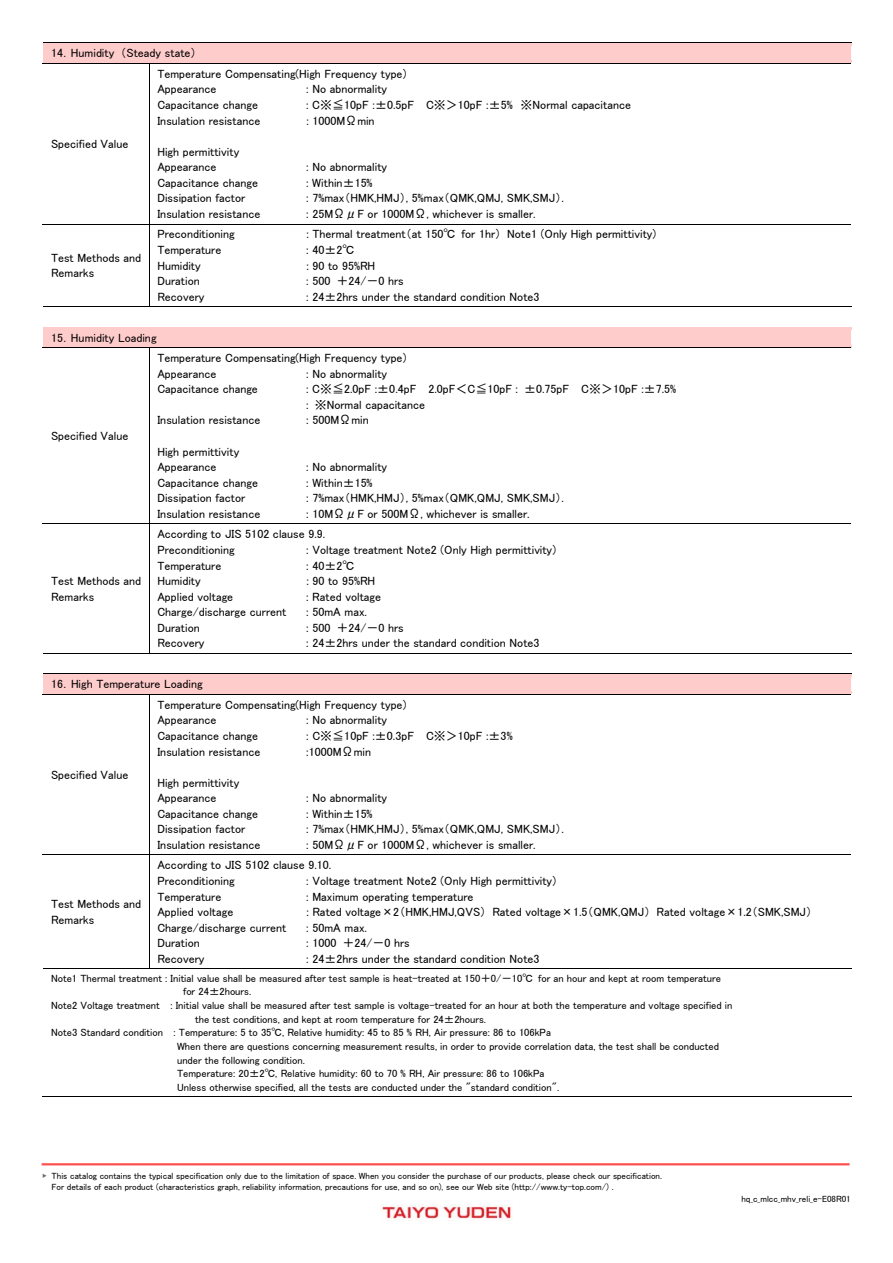
<style>
.page{position:relative;width:893px;height:1263px;background:#fff}
.page>*{position:absolute;margin:0;border:0;box-sizing:border-box;transform-origin:0 0}
.t1{font:12px/15.6px "MS P Gothic";color:#000}
.t2{font:10.5px "MS P Gothic";letter-spacing:-.005em;color:#000}
.t3{font:9px/11.7px "MS P Gothic";color:#000}
.s1{font-family:"MS Gothic"}
.s2{color:#717071}
</style>
<div class="page">
<img style="left:381px;top:1205px;width:131px;height:15px">
<hr style="left:42px;top:1163px;width:807px;height:2px;background:#ff5050">
<svg style="left:43px;top:43px;width:808px;height:23px;background:#fdcfcf"></svg>
<hr style="left:150px;top:63px;width:701px;height:1px;background:#000">
<hr style="left:149px;top:66px;width:1px;height:158px;background:#000">
<hr style="left:43px;top:224px;width:106px;height:1px;background:#000">
<hr style="left:150px;top:224px;width:701px;height:1px;background:#000">
<hr style="left:149px;top:227px;width:1px;height:79px;background:#000">
<hr style="left:43px;top:306px;width:808px;height:1px;background:#000">
<hr style="left:43px;top:327px;width:808px;height:1px;background:#000">
<svg style="left:43px;top:328px;width:808px;height:22px;background:#fdcfcf"></svg>
<hr style="left:150px;top:347px;width:701px;height:1px;background:#000">
<hr style="left:149px;top:350px;width:1px;height:174px;background:#000">
<hr style="left:43px;top:524px;width:106px;height:1px;background:#000">
<hr style="left:150px;top:524px;width:701px;height:1px;background:#000">
<hr style="left:149px;top:526px;width:1px;height:127px;background:#000">
<hr style="left:43px;top:653px;width:808px;height:1px;background:#000">
<hr style="left:43px;top:673px;width:808px;height:1px;background:#000">
<svg style="left:43px;top:674px;width:808px;height:23px;background:#fdcfcf"></svg>
<hr style="left:150px;top:694px;width:701px;height:1px;background:#000">
<hr style="left:149px;top:697px;width:1px;height:158px;background:#000">
<hr style="left:43px;top:855px;width:106px;height:1px;background:#000">
<hr style="left:150px;top:855px;width:701px;height:1px;background:#000">
<hr style="left:149px;top:857px;width:1px;height:111px;background:#000">
<hr style="left:43px;top:968px;width:808px;height:1px;background:#000">
<hr style="left:42px;top:1096px;width:809px;height:1px;background:#000">
<p class="t1" style="left:51px;top:45px;width:147px">14．Humidity （Steady state）</p>
<p class="t1" style="left:51px;top:136px;width:79px">Specified Value</p>
<p class="t1" style="left:51px;top:250px;width:92px">Test Methods and<br>Remarks</p>
<p class="t1" style="left:157px;top:66px;width:250px">Temperature Compensating(High Frequency type)<br>Appearance</p>
<p class="t1" style="left:306px;top:81px;width:83px">: No abnormality</p>
<p class="t1" style="left:157px;top:97px;width:102px">Capacitance change</p>
<p class="t1" style="left:306px;top:97px;width:326px">: C※≦10pF :±0.5pF C※＞10pF :±5% ※Normal capacitance</p>
<p class="t1" style="left:157px;top:112px;width:105px">Insulation resistance</p>
<p class="t1" style="left:306px;top:112px;width:70px">: 1000M<span class="s1">Ω</span>min</p>
<p class="t1" style="left:157px;top:144px;width:84px">High permittivity<br>Appearance</p>
<p class="t1" style="left:306px;top:159px;width:83px">: No abnormality</p>
<p class="t1" style="left:157px;top:175px;width:102px">Capacitance change</p>
<p class="t1" style="left:306px;top:175px;width:68px">: Within±15%</p>
<p class="t1" style="left:157px;top:190px;width:89px">Dissipation factor</p>
<p class="t1" style="left:306px;top:190px;width:259px">: 7%max（HMK,HMJ）, 5%max（QMK,QMJ, SMK,SMJ）.</p>
<p class="t1" style="left:157px;top:206px;width:104px">Insulation resistance</p>
<p class="t1" style="left:306px;top:206px;width:231px">: 25M<span class="s1">Ωμ</span>F or 1000M<span class="s1">Ω</span>, whichever is smaller.</p>
<p class="t1" style="left:157px;top:226px;width:79px">Preconditioning</p>
<p class="t1" style="left:306px;top:226px;width:351px">: Thermal treatment（at 150℃ for 1hr） Note1 (Only High permittivity)</p>
<p class="t1" style="left:157px;top:242px;width:66px">Temperature</p>
<p class="t1" style="left:306px;top:242px;width:50px">: 40±2℃</p>
<p class="t1" style="left:157px;top:257px;width:45px">Humidity</p>
<p class="t1" style="left:306px;top:257px;width:70px">: 90 to 95%RH</p>
<p class="t1" style="left:157px;top:273px;width:44px">Duration</p>
<p class="t1" style="left:306px;top:273px;width:99px">: 500 ＋24/－0 hrs</p>
<p class="t1" style="left:157px;top:289px;width:49px">Recovery</p>
<p class="t1" style="left:306px;top:289px;width:235px">: 24±2hrs under the standard condition Note3</p>
<p class="t1" style="left:51px;top:330px;width:107px">15．Humidity Loading</p>
<p class="t1" style="left:51px;top:428px;width:79px">Specified Value</p>
<p class="t1" style="left:157px;top:350px;width:250px">Temperature Compensating(High Frequency type)<br>Appearance</p>
<p class="t1" style="left:306px;top:366px;width:83px">: No abnormality</p>
<p class="t1" style="left:157px;top:381px;width:102px">Capacitance change</p>
<p class="t1" style="left:306px;top:381px;width:372px">: C※≦2.0pF :±0.4pF 2.0pF＜C≦10pF : ±0.75pF C※＞10pF :±7.5% : ※Normal capacitance</p>
<p class="t1" style="left:157px;top:412px;width:104px">Insulation resistance</p>
<p class="t1" style="left:306px;top:412px;width:64px">: 500M<span class="s1">Ω</span>min</p>
<p class="t1" style="left:157px;top:443px;width:84px">High permittivity<br>Appearance</p>
<p class="t1" style="left:306px;top:459px;width:83px">: No abnormality</p>
<p class="t1" style="left:157px;top:475px;width:102px">Capacitance change</p>
<p class="t1" style="left:306px;top:475px;width:68px">: Within±15%</p>
<p class="t1" style="left:157px;top:490px;width:90px">Dissipation factor</p>
<p class="t1" style="left:306px;top:490px;width:259px">: 7%max（HMK,HMJ）, 5%max（QMK,QMJ, SMK,SMJ）.</p>
<p class="t1" style="left:157px;top:506px;width:104px">Insulation resistance</p>
<p class="t1" style="left:306px;top:506px;width:225px">: 10M<span class="s1">Ωμ</span>F or 500M<span class="s1">Ω</span>, whichever is smaller.</p>
<p class="t1" style="left:157px;top:526px;width:169px">According to JIS 5102 clause 9.9.<br>Preconditioning</p>
<p class="t1" style="left:306px;top:542px;width:251px">: Voltage treatment Note2 (Only High permittivity)</p>
<p class="t1" style="left:157px;top:557px;width:66px">Temperature</p>
<p class="t1" style="left:306px;top:557px;width:50px">: 40±2℃</p>
<p class="t1" style="left:157px;top:573px;width:45px">Humidity</p>
<p class="t1" style="left:306px;top:573px;width:70px">: 90 to 95%RH</p>
<p class="t1" style="left:157px;top:588px;width:77px">Applied voltage</p>
<p class="t1" style="left:306px;top:588px;width:76px">: Rated voltage</p>
<p class="t1" style="left:157px;top:604px;width:131px">Charge/discharge current</p>
<p class="t1" style="left:306px;top:604px;width:62px">: 50mA max.</p>
<p class="t1" style="left:157px;top:620px;width:44px">Duration</p>
<p class="t1" style="left:306px;top:620px;width:99px">: 500 ＋24/－0 hrs</p>
<p class="t1" style="left:157px;top:635px;width:49px">Recovery</p>
<p class="t1" style="left:306px;top:635px;width:235px">: 24±2hrs under the standard condition Note3</p>
<p class="t1" style="left:51px;top:676px;width:153px">16．High Temperature Loading</p>
<p class="t1" style="left:51px;top:573px;width:92px">Test Methods and<br>Remarks</p>
<p class="t1" style="left:51px;top:767px;width:79px">Specified Value</p>
<p class="t1" style="left:157px;top:697px;width:250px">Temperature Compensating(High Frequency type)<br>Appearance</p>
<p class="t1" style="left:306px;top:712px;width:83px">: No abnormality</p>
<p class="t1" style="left:157px;top:728px;width:102px">Capacitance change</p>
<p class="t1" style="left:306px;top:728px;width:208px">: C※≦10pF :±0.3pF C※＞10pF :±3%</p>
<p class="t1" style="left:157px;top:743px;width:104px">Insulation resistance</p>
<p class="t1" style="left:306px;top:743px;width:66px">:1000M<span class="s1">Ω</span>min</p>
<p class="t1" style="left:157px;top:774px;width:84px">High permittivity<br>Appearance</p>
<p class="t1" style="left:306px;top:790px;width:83px">: No abnormality</p>
<p class="t1" style="left:157px;top:806px;width:102px">Capacitance change</p>
<p class="t1" style="left:306px;top:806px;width:68px">: Within±15%</p>
<p class="t1" style="left:157px;top:821px;width:89px">Dissipation factor</p>
<p class="t1" style="left:306px;top:821px;width:259px">: 7%max（HMK,HMJ）, 5%max（QMK,QMJ, SMK,SMJ）.</p>
<p class="t1" style="left:157px;top:837px;width:104px">Insulation resistance</p>
<p class="t1" style="left:306px;top:837px;width:231px">: 50M<span class="s1">Ωμ</span>F or 1000M<span class="s1">Ω</span>, whichever is smaller.</p>
<p class="t1" style="left:157px;top:857px;width:175px">According to JIS 5102 clause 9.10.<br>Preconditioning</p>
<p class="t1" style="left:306px;top:873px;width:251px">: Voltage treatment Note2 (Only High permittivity)</p>
<p class="t1" style="left:157px;top:888px;width:66px">Temperature</p>
<p class="t1" style="left:306px;top:888px;width:169px">: Maximum operating temperature</p>
<p class="t1" style="left:157px;top:904px;width:78px">Applied voltage</p>
<p class="t1" style="left:306px;top:904px;width:507px">: Rated voltage×2（HMK,HMJ,QVS） Rated voltage×1.5（QMK,QMJ） Rated voltage×1.2（SMK,SMJ）</p>
<p class="t1" style="left:157px;top:920px;width:131px">Charge/discharge current</p>
<p class="t1" style="left:306px;top:920px;width:62px">: 50mA max.</p>
<p class="t1" style="left:157px;top:935px;width:44px">Duration</p>
<p class="t1" style="left:306px;top:935px;width:105px">: 1000 ＋24/－0 hrs</p>
<p class="t1" style="left:157px;top:951px;width:49px">Recovery</p>
<p class="t1" style="left:306px;top:951px;width:235px">: 24±2hrs under the standard condition Note3</p>
<p class="t2" style="left:51px;top:973px;width:671px">Note1 Thermal treatment : Initial value shall be measured after test sample is heat-treated at 150＋0/－10℃ for an hour and kept at room temperature</p>
<p class="t2" style="left:183px;top:986px;width:70px">for 24±2hours.</p>
<p class="t2" style="left:51px;top:1000px;width:683px">Note2 Voltage treatment : Initial value shall be measured after test sample is voltage-treated for an hour at both the temperature and voltage specified in</p>
<p class="t2" style="left:195px;top:1014px;width:292px">the test conditions, and kept at room temperature for 24±2hours.</p>
<p class="t2" style="left:51px;top:1027px;width:501px">Note3 Standard condition : Temperature: 5 to 35℃, Relative humidity: 45 to 85 % RH, Air pressure: 86 to 106kPa</p>
<p class="t2" style="left:177px;top:1041px;width:543px">When there are questions concerning measurement results, in order to provide correlation data, the test shall be conducted</p>
<p class="t2" style="left:177px;top:1055px;width:129px">under the following condition.</p>
<p class="t2" style="left:177px;top:1068px;width:369px">Temperature: 20±2℃, Relative humidity: 60 to 70 % RH, Air pressure: 86 to 106kPa</p>
<p class="t2" style="left:177px;top:1082px;width:384px">Unless otherwise specified, all the tests are conducted under the "standard condition".</p>
<p class="t1" style="left:51px;top:896px;width:92px">Test Methods and<br>Remarks</p>
<p class="t3" style="left:52px;top:1170px;width:612px;text-indent:-9px"><span class="s2">▶</span> This catalog contains the typical specification only due to the limitation of space. When you consider the purchase of our products, please check our specification.<br>For details of each product (characteristics graph, reliability information, precautions for use, and so on), see our Web site (http://www.ty-top.com/) .</p>
<p class="t3" style="left:741px;top:1193px;width:111px">hq_c_mlcc_mhv_reli_e-E08R01</p>
</div>
